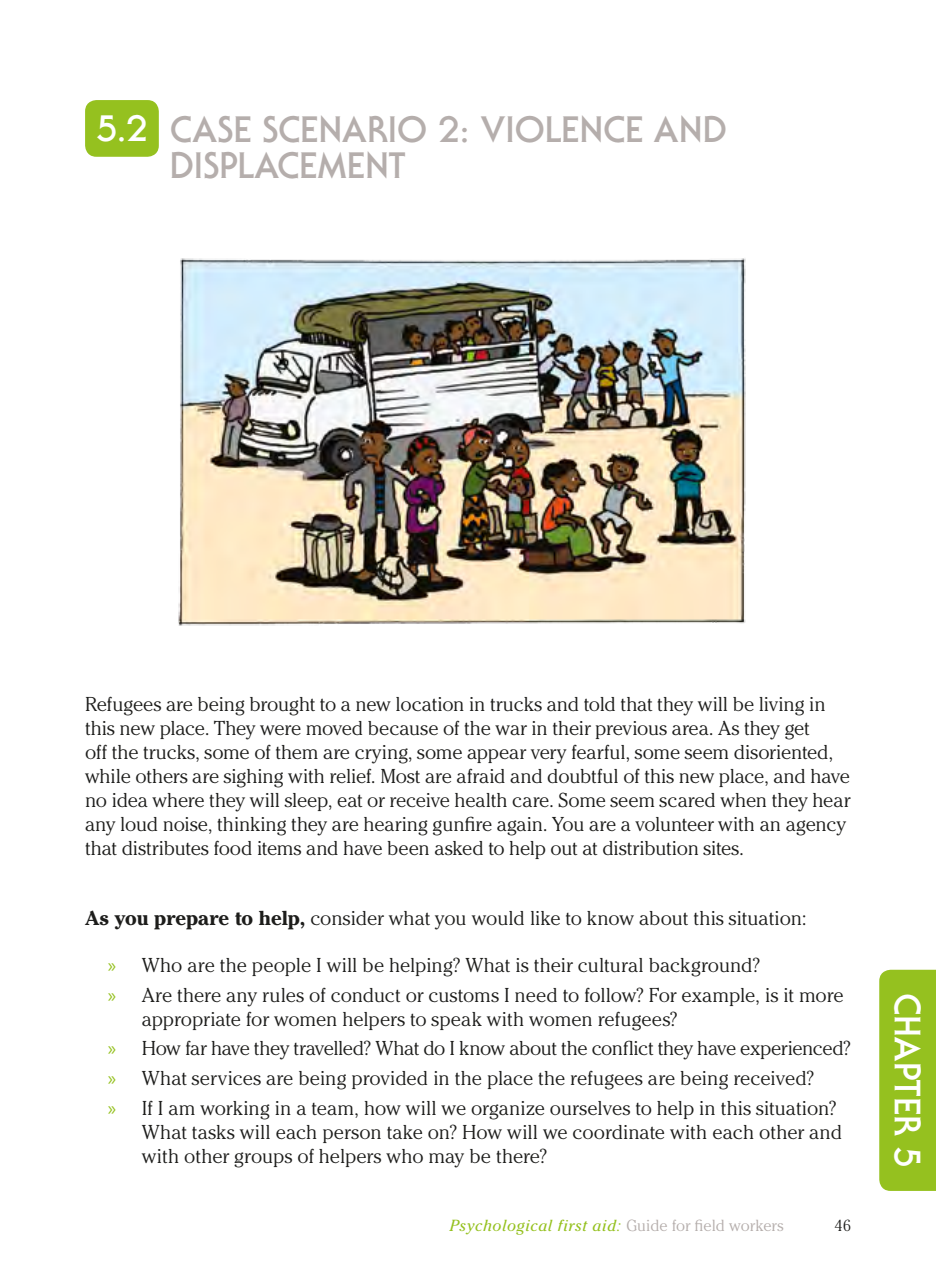
<style>
.page{position:relative;width:936px;height:1276px;background:#fff}
.page>*{position:absolute;margin:0;border:0;box-sizing:border-box;transform-origin:0 0}
.t1{font:700 36px/36px "Serif Gothic Std";letter-spacing:.045em;color:#b5aeac}
.t2{font:700 36px "Serif Gothic Std";color:#fff}
.t3{font:300 20px/24px "Cheltenham Std";letter-spacing:-.005em;color:#1d1d1b}
.t4{font:italic 16px "Cheltenham Std";letter-spacing:.035em;color:#95c11f}
.t5{font:300 16px "Cheltenham Std";color:#1d1d1b}
.s1{color:#fff}
.s2{font-weight:700}
.s3{font-family:"Myriad Pro";font-weight:400;color:#95c11f}
.s4{font-weight:300;font-style:normal;color:#b5aeac}
</style>
<div class="page">
<div style="left:85px;top:100px;width:74px;height:57px;background:#95c11f;border-radius:11px"></div>
<img style="left:178px;top:258px;width:568px;height:368px">
<div style="left:879px;top:969px;width:56px;height:222px;background:#95c11f"></div>
<h1 class="t1" style="left:170px;top:111px;width:558px;text-indent:-74px"><span class="s1">5.2</span> CASE SCENARIO 2: VIOLENCE AND<br>DISPLACEMENT</h1>
<p class="t3" style="left:85px;top:691px;width:766px">Refugees are being brought to a new location in trucks and told that they will be living in this new place. They were moved because of the war in their previous area. As they get<br>off the trucks, some of them are crying, some appear very fearful, some seem disoriented, while others are sighing with relief. Most are afraid and doubtful of this new place, and have no idea where they will sleep, eat or receive health care. Some seem scared when they hear any loud noise, thinking they are hearing gunfire again. You are a volunteer with an agency that distributes food items and have been asked to help out at distribution sites.</p>
<p class="t3" style="left:85px;top:906px;width:723px"><span class="s2">As you prepare to help,</span> consider what you would like to know about this situation:</p>
<p class="t3" style="left:108px;top:950px;width:737px;line-height:29.6px"><span class="s3">»</span> Who are the people I will be helping? What is their cultural background?<br><span class="s3">»</span> Are there any rules of conduct or customs I need to follow? For example, is it more</p>
<p class="t3" style="left:108px;top:1003px;width:744px;line-height:29.6px;text-indent:34px">appropriate for women helpers to speak with women refugees?<br><span class="s3">»</span> How far have they travelled? What do I know about the conflict they have experienced? <span class="s3">»</span> What services are being provided in the place the refugees are being received?<br><span class="s3">»</span> If I am working in a team, how will we organize ourselves to help in this situation?</p>
<p class="t3" style="left:142px;top:1119px;width:701px">What tasks will each person take on? How will we coordinate with each other and with other groups of helpers who may be there?</p>
<p class="t4" style="left:449px;top:1215px;width:335px">Psychological first aid: <span class="s4">Guide for field workers</span></p>
<p class="t5" style="left:834px;top:1215px;width:17px">46</p>
<h1 class="t2" style="left:928px;top:992px;width:177px;rotate:90deg">CHAPTER 5</h1>
</div>
